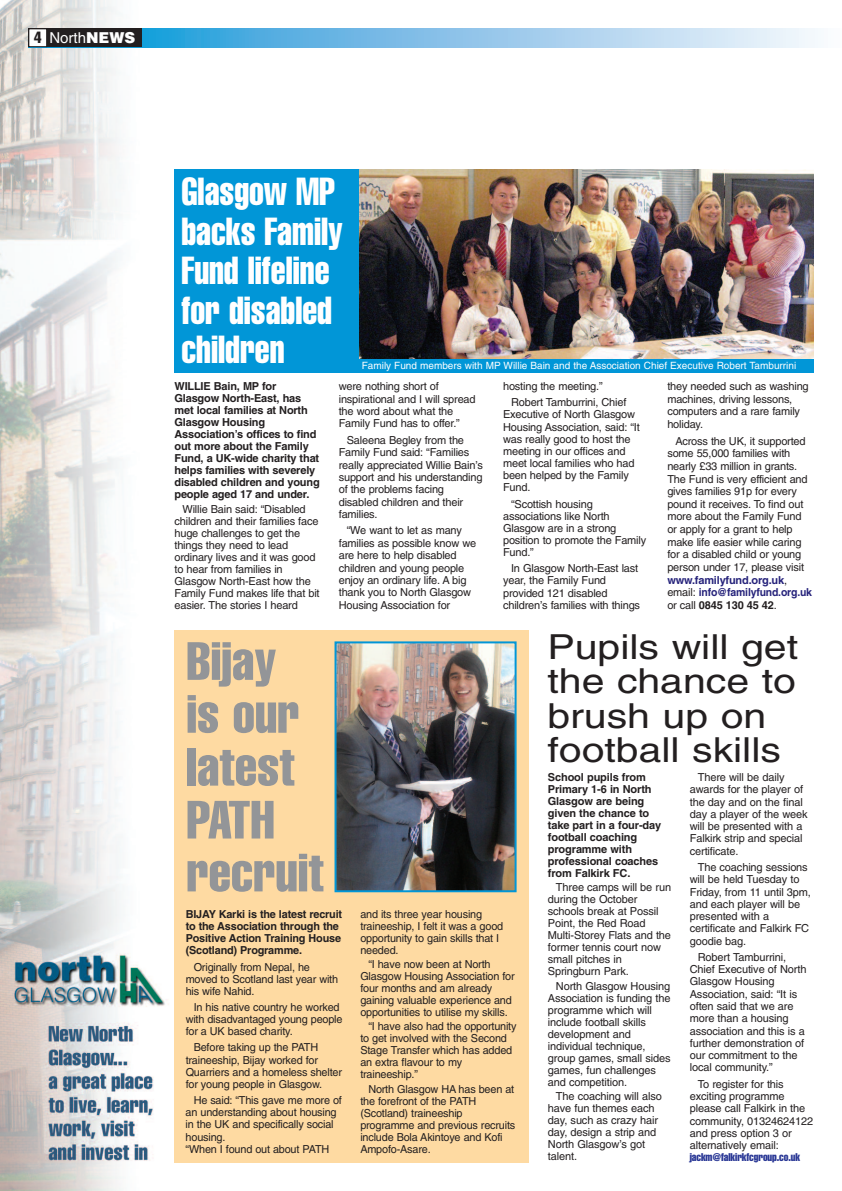
<style>
.page{position:relative;width:842px;height:1191px;background:#fff}
.page>*{position:absolute;margin:0;border:0;box-sizing:border-box;transform-origin:0 0}
.t1{font:extra-condensed 52.9px/52.9px "Helvetica";color:#939598}
.t2{font:extra-condensed 38.4px/39.5px "Helvetica";color:#fff;scale:.91 1}
.t3{font:34.5px/34.5px "Helvetica";color:#231f20;scale:1.19 1}
.t4{font:15px "Helvetica";color:#fff}
.t5{font:11px/12px "Helvetica";letter-spacing:-.015em;color:#231f20}
.t6{font:700 11px/12px "Helvetica";letter-spacing:-.015em;color:#231f20}
.t7{font:10px "Helvetica";color:#fff}
.s1{font-stretch:extra-condensed;font-size:16px;color:#231f20}
.s2{font-weight:900}
.s3{font-weight:700;color:#26237b}
.s4{font-weight:700}
.s5{font-stretch:extra-condensed;color:#293795}
</style>
<div class="page">
<div style="left:174px;top:630px;width:355px;height:532px;background:#fedaa2"></div>
<div style="left:174px;top:169px;width:640px;height:204px;background:#0196d7"></div>
<img style="left:0;top:0;width:173px;height:1191px">
<svg style="left:142px;top:28px;width:676px;height:19px;background:#8fc7ea"></svg>
<div style="left:28px;top:28px;width:114px;height:19px;background:#231f20"></div>
<div style="left:29px;top:29px;width:18px;height:18px;background:#fff"></div>
<div style="left:28px;top:28px;width:19px;height:19px;border:1px solid #231f20"></div>
<img style="left:360px;top:169px;width:454px;height:189px">
<img style="left:337px;top:644px;width:177px;height:245px">
<div style="left:334px;top:641px;width:183px;height:251px;border:2px solid #0196d7"></div>
<p class="t4" style="left:34px;top:32px;width:103px"><span class="s1">4</span> North<span class="s2">NEWS</span></p>
<p class="t2" style="left:181px;top:174px;width:179px">Glasgow MP backs Family<br>Fund lifeline for disabled children</p>
<p class="t7" style="left:362px;top:362px;width:436px">Family Fund members with MP Willie Bain and the Association Chief Executive Robert Tamburrini</p>
<p class="t6" style="left:174px;top:381px;width:147px">WILLIE Bain, MP for<br>Glasgow North-East, has met local families at North<br>Glasgow Housing<br>Association’s offices to find out more about the Family<br>Fund, a UK-wide charity that helps families with severely disabled children and young people aged 17 and under.</p>
<p class="t5" style="left:174px;top:504px;width:147px;text-indent:8px">Willie Bain said: “Disabled children and their families face huge challenges to get the things they need to lead ordinary lives and it was good to hear from families in<br>Glasgow North-East how the<br>Family Fund makes life that bit easier. The stories I heard</p>
<p class="t5" style="left:339px;top:381px;width:138px;line-height:12.4px">were nothing short of inspirational and I will spread the word about what the<br>Family Fund has to offer.”</p>
<p class="t5" style="left:339px;top:435px;width:146px;line-height:12.4px;text-indent:8px">Saleena Begley from the<br>Family Fund said: “Families really appreciated Willie Bain’s support and his understanding of the problems facing disabled children and their families.</p>
<p class="t5" style="left:339px;top:525px;width:139px;line-height:12.4px;text-indent:8px">“We want to let as many families as possible know we are here to help disabled children and young people enjoy an ordinary life. A big thank you to North Glasgow<br>Housing Association for</p>
<p class="t5" style="left:511px;top:379px;width:117px;line-height:16.2px;text-indent:-8px">hosting the meeting.”<br>Robert Tamburrini, Chief</p>
<p class="t5" style="left:503px;top:409px;width:138px">Executive of North Glasgow<br>Housing Association, said: “It was really good to host the meeting in our offices and meet local families who had been helped by the Family<br>Fund.</p>
<p class="t5" style="left:503px;top:499px;width:145px;text-indent:8px">“Scottish housing associations like North<br>Glasgow are in a strong position to promote the Family<br>Fund.”</p>
<p class="t5" style="left:503px;top:563px;width:138px;text-indent:8px">In Glasgow North-East last year, the Family Fund provided 121 disabled children’s families with things</p>
<p class="t5" style="left:667px;top:381px;width:143px;line-height:12.6px">they needed such as washing machines, driving lessons, computers and a rare family holiday.</p>
<p class="t5" style="left:667px;top:435px;width:146px;line-height:12.6px;text-indent:8px">Across the UK, it supported some 55,000 families with nearly £33 million in grants.<br>The Fund is very efficient and gives families 91p for every pound it receives. To find out more about the Family Fund or apply for a grant to help make life easier while caring for a disabled child or young person under 17, please visit <span class="s3">www.familyfund.org.uk</span>, email: <span class="s3">info@familyfund.org.uk </span>or call <span class="s4">0845 130 45 42</span>.</p>
<p class="t1" style="left:186px;top:638px;width:139px">Bijay<br>is our latest<br>PATH recruit</p>
<p class="t3" style="left:547px;top:632px;width:212px">Pupils will get the chance to brush up on football skills</p>
<p class="t6" style="left:548px;top:772px;width:115px">School pupils from<br>Primary 1-6 in North<br>Glasgow are being given the chance to take part in a four-day football coaching programme with professional coaches from Falkirk FC.</p>
<p class="t5" style="left:548px;top:882px;width:125px;text-indent:8px">Three camps will be run during the October schools break at Possil<br>Point, the Red Road<br>Multi-Storey Flats and the former tennis court now small pitches in<br>Springburn Park.</p>
<p class="t5" style="left:548px;top:981px;width:124px;text-indent:8px">North Glasgow Housing<br>Association is funding the programme which will include football skills development and individual technique, group games, small sides games, fun challenges and competition.</p>
<p class="t5" style="left:548px;top:1091px;width:115px;text-indent:8px">The coaching will also have fun themes each day, such as crazy hair day, design a strip and<br>North Glasgow’s got talent.</p>
<p class="t5" style="left:690px;top:772px;width:119px;line-height:12.3px;text-indent:8px">There will be daily awards for the player of the day and on the final day a player of the week will be presented with a<br>Falkirk strip and special certificate.</p>
<p class="t5" style="left:690px;top:862px;width:123px;line-height:12.3px;text-indent:8px">The coaching sessions will be held Tuesday to<br>Friday, from 11 until 3pm, and each player will be presented with a certificate and Falkirk FC goodie bag.</p>
<p class="t5" style="left:690px;top:952px;width:118px;line-height:12.3px;text-indent:8px">Robert Tamburrini,<br>Chief Executive of North<br>Glasgow Housing<br>Association, said: “It is often said that we are more than a housing association and this is a further demonstration of our commitment to the local community.”</p>
<p class="t5" style="left:690px;top:1078px;width:125px;text-indent:8px">To register for this exciting programme please call Falkirk in the community, 01324624122 and press option 3 or alternatively email: <span class="s5">jackm@falkirkfcgroup.co.uk</span></p>
<p class="t6" style="left:186px;top:909px;width:158px">BIJAY Karki is the latest recruit to the Association through the<br>Positive Action Training House (Scotland) Programme.</p>
<p class="t5" style="left:186px;top:961px;width:154px;text-indent:8px">Originally from Nepal, he moved to Scotland last year with his wife Nahid.</p>
<p class="t5" style="left:186px;top:1002px;width:158px;text-indent:8px">In his native country he worked with disadvantaged young people for a UK based charity.</p>
<p class="t5" style="left:186px;top:1042px;width:158px;text-indent:8px">Before taking up the PATH traineeship, Bijay worked for<br>Quarriers and a homeless shelter for young people in Glasgow.</p>
<p class="t5" style="left:186px;top:1095px;width:158px;text-indent:8px">He said: “This gave me more of an understanding about housing in the UK and specifically social housing.<br>“When I found out about PATH</p>
<p class="t5" style="left:360px;top:909px;width:144px">and its three year housing traineeship, I felt it was a good opportunity to gain skills that I needed.</p>
<p class="t5" style="left:360px;top:959px;width:156px;text-indent:8px">“I have now been at North<br>Glasgow Housing Association for four months and am already gaining valuable experience and opportunities to utilise my skills.</p>
<p class="t5" style="left:360px;top:1021px;width:158px;text-indent:8px">“I have also had the opportunity to get involved with the Second<br>Stage Transfer which has added an extra flavour to my traineeship.”</p>
<p class="t5" style="left:360px;top:1083px;width:156px;text-indent:8px">North Glasgow HA has been at the forefront of the PATH (Scotland) traineeship programme and previous recruits include Bola Akintoye and Kofi<br>Ampofo-Asare.</p>
</div>
